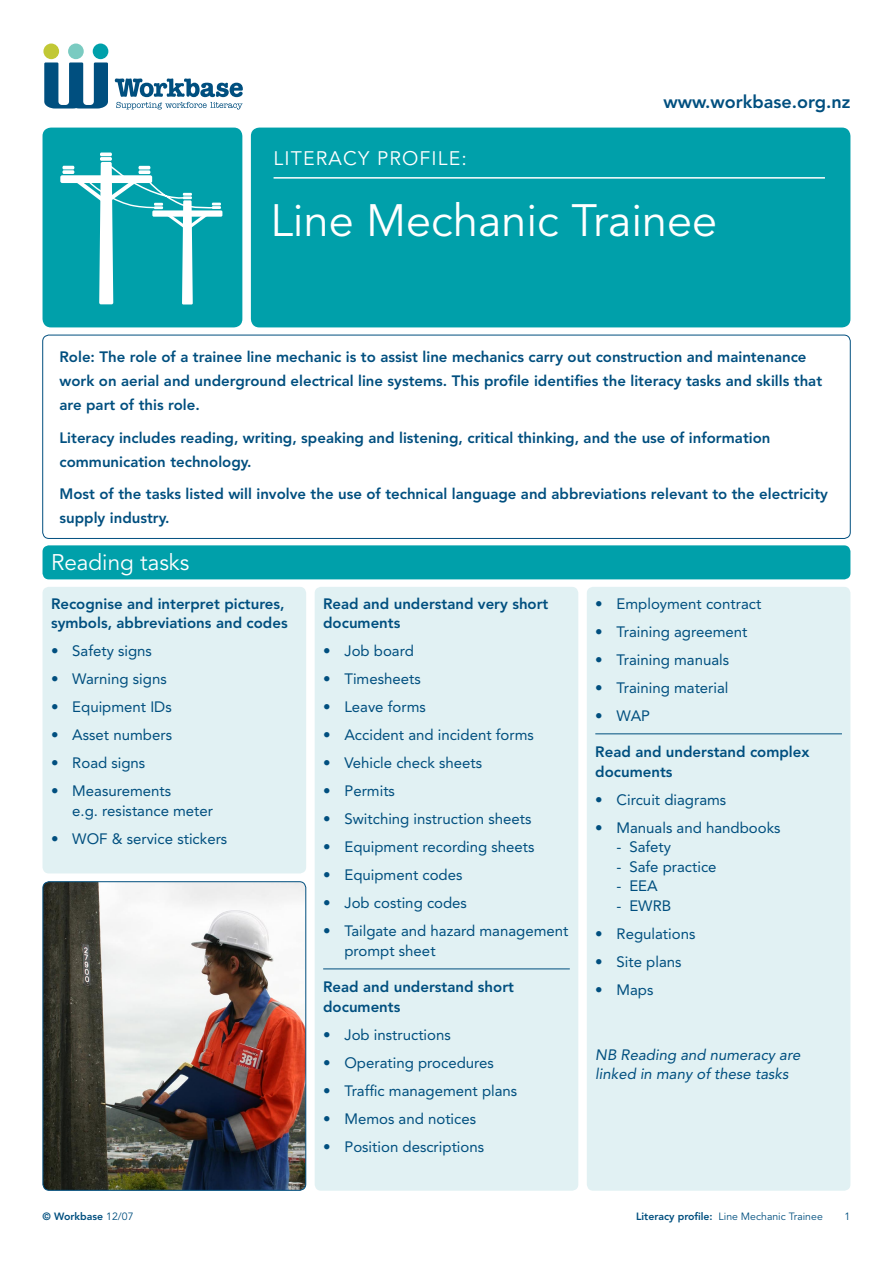
<style>
.page{position:relative;width:893px;height:1263px;background:#fff}
.page>*{position:absolute;margin:0;border:0;box-sizing:border-box;transform-origin:0 0}
.t1{font:45px "Avenir";color:#fff}
.t2{font:22.5px "Avenir";color:#fff}
.t3{font:19.5px "Avenir";letter-spacing:.06em;color:#fff}
.t4{font:800 18px "Avenir";color:#004f7f}
.t5{font:800 15px/19.5px "Avenir";color:#004f7f}
.t6{font:15px/19.5px "Avenir";color:#004f7f}
.t7{font:italic 15px/19.5px "Avenir";color:#004f7f}
.t8{font:10.5px "Avenir";color:#004f7f}
.t9{font:800 10.5px "Avenir";color:#004f7f}
.s1{font-weight:400}
.s2{font-weight:800}
</style>
<div class="page">
<div style="left:587px;top:587px;width:263px;height:604px;background:#e1f1f3;border-radius:6px"></div>
<div style="left:315px;top:587px;width:263px;height:604px;background:#e1f1f3;border-radius:6px"></div>
<svg style="left:43px;top:128px;width:199px;height:199px;background:#1eabb4"></svg>
<div style="left:43px;top:587px;width:263px;height:286px;background:#e1f1f3;border-radius:6px"></div>
<svg style="left:44px;top:62px;width:64px;height:47px"></svg>
<svg style="left:115px;top:78px;width:128px;height:32px"></svg>
<div style="left:43px;top:44px;width:16px;height:15px;background:#c1c835;border-radius:50%"></div>
<div style="left:68px;top:44px;width:16px;height:15px;background:#7acbc1;border-radius:50%"></div>
<div style="left:93px;top:44px;width:15px;height:15px;background:#00a0aa;border-radius:50%"></div>
<div style="left:43px;top:545px;width:807px;height:34px;background:#00a0aa;border-radius:6px"></div>
<div style="left:43px;top:335px;width:807px;height:204px;border:1px solid #004f7f;border-radius:6px"></div>
<div style="left:251px;top:128px;width:599px;height:199px;background:#00a0aa;border-radius:9px"></div>
<hr style="left:274px;top:177px;width:551px;height:2px;background:#fff">
<hr style="left:323px;top:969px;width:247px;height:1px;background:#004f7f">
<hr style="left:595px;top:734px;width:247px;height:1px;background:#004f7f">
<img style="left:43px;top:882px;width:263px;height:308px">
<div style="left:43px;top:881px;width:263px;height:310px;border:1px solid #004f7f;border-radius:6px"></div>
<p class="t4" style="left:664px;top:91px;width:188px">www.workbase.org.nz</p>
<h3 class="t3" style="left:274px;top:147px;width:195px">Literacy profile:</h3>
<h1 class="t1" style="left:270px;top:194px;width:448px">Line Mechanic Trainee</h1>
<p class="t5" style="left:60px;top:345px;width:764px;line-height:24px">Role: The role of a trainee line mechanic is to assist line mechanics carry out construction and maintenance work on aerial and underground electrical line systems. This profile identifies the literacy tasks and skills that are part of this role.</p>
<p class="t5" style="left:60px;top:425px;width:712px;line-height:24px">Literacy includes reading, writing, speaking and listening, critical thinking, and the use of information communication technology.</p>
<p class="t5" style="left:60px;top:482px;width:770px;line-height:24px">Most of the tasks listed will involve the use of technical language and abbreviations relevant to the electricity supply industry.</p>
<h2 class="t2" style="left:51px;top:550px;width:140px">Reading tasks</h2>
<p class="t5" style="left:51px;top:594px;width:238px">Recognise and interpret pictures, symbols, abbreviations and codes</p>
<p class="t6" style="left:51px;top:641px;width:103px">• Safety signs</p>
<p class="t6" style="left:51px;top:669px;width:117px">• Warning signs</p>
<p class="t6" style="left:51px;top:697px;width:122px">• Equipment IDs</p>
<p class="t6" style="left:51px;top:725px;width:123px">• Asset numbers</p>
<p class="t6" style="left:51px;top:753px;width:96px">• Road signs</p>
<p class="t6" style="left:72px;top:781px;width:142px;text-indent:-21px">• Measurements<br>e.g. resistance meter</p>
<p class="t6" style="left:51px;top:829px;width:178px">• WOF &amp; service stickers</p>
<p class="t5" style="left:323px;top:594px;width:227px">Read and understand very short documents</p>
<p class="t6" style="left:323px;top:641px;width:92px">• Job board</p>
<p class="t6" style="left:323px;top:669px;width:99px">• Timesheets</p>
<p class="t6" style="left:323px;top:697px;width:104px">• Leave forms</p>
<p class="t6" style="left:323px;top:725px;width:212px">• Accident and incident forms</p>
<p class="t6" style="left:323px;top:753px;width:161px">• Vehicle check sheets</p>
<p class="t6" style="left:323px;top:781px;width:73px">• Permits</p>
<p class="t6" style="left:323px;top:809px;width:210px">• Switching instruction sheets</p>
<p class="t6" style="left:323px;top:837px;width:213px">• Equipment recording sheets</p>
<p class="t6" style="left:323px;top:865px;width:141px">• Equipment codes</p>
<p class="t6" style="left:323px;top:893px;width:145px">• Job costing codes</p>
<p class="t6" style="left:344px;top:921px;width:225px;text-indent:-21px">• Tailgate and hazard management prompt sheet</p>
<p class="t5" style="left:323px;top:977px;width:192px">Read and understand short documents</p>
<p class="t6" style="left:323px;top:1025px;width:129px">• Job instructions</p>
<p class="t6" style="left:323px;top:1053px;width:172px">• Operating procedures</p>
<p class="t6" style="left:323px;top:1081px;width:196px">• Traffic management plans</p>
<p class="t6" style="left:323px;top:1109px;width:154px">• Memos and notices</p>
<p class="t6" style="left:323px;top:1137px;width:163px">• Position descriptions</p>
<p class="t6" style="left:595px;top:594px;width:168px">• Employment contract</p>
<p class="t6" style="left:595px;top:622px;width:154px">• Training agreement</p>
<p class="t6" style="left:595px;top:650px;width:135px">• Training manuals</p>
<p class="t6" style="left:595px;top:678px;width:135px">• Training material</p>
<p class="t6" style="left:595px;top:706px;width:56px">• WAP</p>
<p class="t5" style="left:595px;top:742px;width:216px">Read and understand complex documents</p>
<p class="t6" style="left:595px;top:790px;width:132px">• Circuit diagrams</p>
<p class="t6" style="left:595px;top:818px;width:187px">• Manuals and handbooks</p>
<p class="t6" style="left:617px;top:837px;width:56px">- Safety</p>
<p class="t6" style="left:617px;top:857px;width:102px">- Safe practice</p>
<p class="t6" style="left:617px;top:876px;width:43px">- EEA</p>
<p class="t6" style="left:617px;top:896px;width:56px">- EWRB</p>
<p class="t6" style="left:595px;top:924px;width:102px">• Regulations</p>
<p class="t6" style="left:595px;top:952px;width:88px">• Site plans</p>
<p class="t6" style="left:595px;top:980px;width:60px">• Maps</p>
<p class="t7" style="left:595px;top:1044px;width:207px">NB Reading and numeracy are linked in many of these tasks</p>
<p class="t9" style="left:43px;top:1210px;width:93px">© Workbase <span class="s1">12/07</span></p>
<p class="t8" style="left:636px;top:1211px;width:188px"><span class="s2">Literacy profile:</span> Line Mechanic Trainee</p>
<p class="t8" style="left:845px;top:1211px;width:7px">1</p>
</div>
